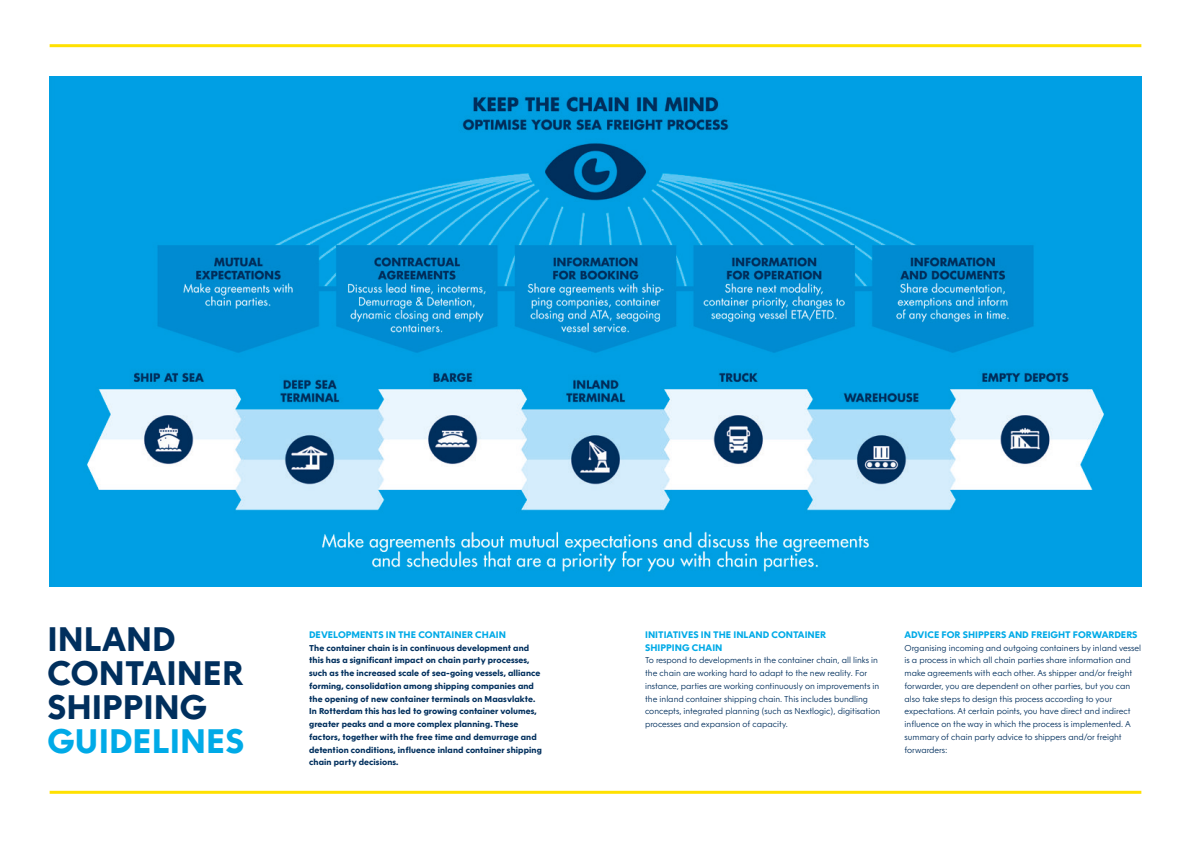
<style>
.page{position:relative;width:1191px;height:842px;background:#fff}
.page>*{position:absolute;margin:0;border:0;box-sizing:border-box;transform-origin:0 0}
.t1{font:700 34px/34px "NLRTM";color:#002f5d}
.t2{font:700 34px "NLRTM";color:#00aae7}
.t3{font:700 9.5px/12.8px "NLRTM";color:#00aae7}
.t4{font:300 8.5px/12.8px "NLRTM";color:#002f5d}
.t5{font:700 8.5px/12.8px "NLRTM";letter-spacing:.01em;color:#002f5d}
</style>
<div class="page">
<img style="left:50px;top:77px;width:1091px;height:510px">
<hr style="left:50px;top:791px;width:1091px;height:3px;background:#ffe100">
<hr style="left:50px;top:44px;width:1091px;height:3px;background:#ffe100">
<h1 class="t1" style="left:47px;top:622px;width:197px">INLAND<br>CONTAINER<br>SHIPPING</h1>
<h1 class="t2" style="left:47px;top:720px;width:198px">GUIDELINES</h1>
<p class="t3" style="left:309px;top:628px;width:198px">DEVELOPMENTS IN THE CONTAINER CHAIN</p>
<p class="t5" style="left:309px;top:641px;width:234px">The container chain is in continuous development and this has a significant impact on chain party processes, such as the increased scale of sea-going vessels, alliance forming, consolidation among shipping companies and the opening of new container terminals on Maasvlakte.<br>In Rotterdam this has led to growing container volumes, greater peaks and a more complex planning. These factors, together with the free time and demurrage and detention conditions, influence inland container shipping chain party decisions.</p>
<p class="t3" style="left:645px;top:628px;width:183px">INITIATIVES IN THE INLAND CONTAINER<br>SHIPPING CHAIN</p>
<p class="t4" style="left:645px;top:654px;width:237px">To respond to developments in the container chain, all links in the chain are working hard to adapt to the new reality. For instance, parties are working continuously on improvements in the inland container shipping chain. This includes bundling concepts, integrated planning (such as Nextlogic), digitisation processes and expansion of capacity.</p>
<p class="t3" style="left:904px;top:628px;width:234px">ADVICE FOR SHIPPERS AND FREIGHT FORWARDERS</p>
<p class="t4" style="left:904px;top:641px;width:238px">Organising incoming and outgoing containers by inland vessel is a process in which all chain parties share information and make agreements with each other. As shipper and/or freight forwarder, you are dependent on other parties, but you can also take steps to design this process according to your expectations. At certain points, you have direct and indirect influence on the way in which the process is implemented. A summary of chain party advice to shippers and/or freight forwarders:</p>
</div>
